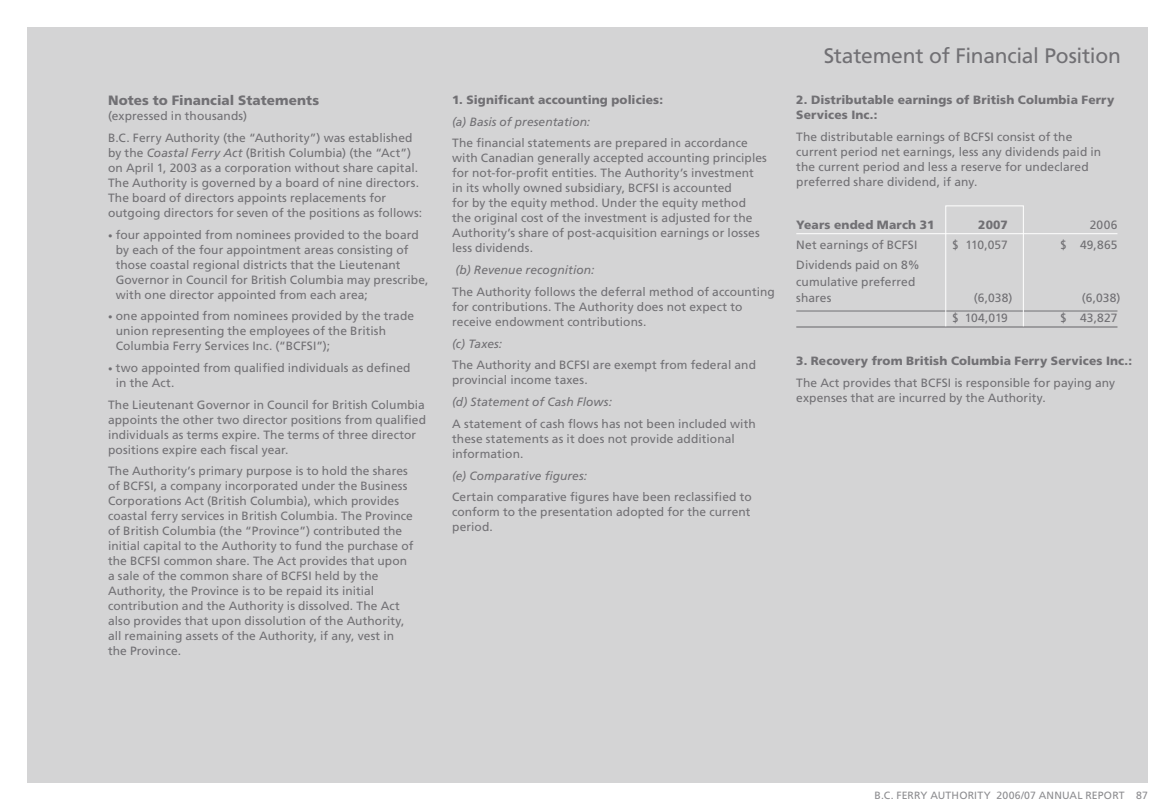
<style>
.page{position:relative;width:1175px;height:810px;background:#fff}
.page>*{position:absolute;margin:0;border:0;box-sizing:border-box;transform-origin:0 0}
.t1{font:21px "Frutiger";letter-spacing:-.015em;color:#717074}
.t2{font:900 13.5px "Frutiger";letter-spacing:.005em;color:#717074}
.t3{font:12px/15px "Frutiger";letter-spacing:.005em;color:#717074}
.t4{font:900 12px/15px "Frutiger";letter-spacing:.01em;color:#717074}
.t5{font:italic 12px "Frutiger";letter-spacing:.005em;color:#717074}
.t6{font:10.5px "Frutiger";letter-spacing:.015em;color:#8d8d90}
.s1{font-style:italic}
.s2{font-size:9px}
</style>
<div class="page">
<div style="left:27px;top:27px;width:1121px;height:756px;background:#d4d4d5"></div>
<hr style="left:796px;top:233px;width:321px;height:1px;background:#fff">
<hr style="left:796px;top:311px;width:321px;height:1px;background:#717074">
<hr style="left:796px;top:326px;width:321px;height:2px;background:#717074">
<div style="left:945px;top:205px;width:78px;height:122px;border:1px solid #fff"></div>
<p class="t2" style="left:108px;top:92px;width:212px">Notes to Financial Statements</p>
<p class="t3" style="left:108px;top:105px;width:306px;line-height:21.8px">(expressed in thousands)<br>B.C. Ferry Authority (the “Authority”) was established</p>
<p class="t3" style="left:108px;top:145px;width:316px">by the <span class="s1">Coastal Ferry Act</span> (British Columbia) (the “Act”) on April 1, 2003 as a corporation without share capital.<br>The Authority is governed by a board of nine directors.<br>The board of directors appoints replacements for outgoing directors for seven of the positions as follows:</p>
<p class="t3" style="left:116px;top:227px;width:314px;text-indent:-8px"><span class="s2">•</span> four appointed from nominees provided to the board by each of the four appointment areas consisting of those coastal regional districts that the Lieutenant Governor in Council for British Columbia may prescribe, with one director appointed from each area;</p>
<p class="t3" style="left:116px;top:308px;width:300px;text-indent:-8px"><span class="s2">•</span> one appointed from nominees provided by the trade union representing the employees of the British<br>Columbia Ferry Services Inc. (“BCFSI”);</p>
<p class="t3" style="left:116px;top:360px;width:296px;text-indent:-8px"><span class="s2">•</span> two appointed from qualified individuals as defined in the Act.</p>
<p class="t3" style="left:108px;top:397px;width:319px">The Lieutenant Governor in Council for British Columbia appoints the other two director positions from qualified individuals as terms expire. The terms of three director positions expire each fiscal year.</p>
<p class="t3" style="left:108px;top:464px;width:307px">The Authority’s primary purpose is to hold the shares of BCFSI, a company incorporated under the Business Corporations Act (British Columbia), which provides coastal ferry services in British Columbia. The Province of British Columbia (the “Province”) contributed the initial capital to the Authority to fund the purchase of the BCFSI common share. The Act provides that upon a sale of the common share of BCFSI held by the Authority, the Province is to be repaid its initial contribution and the Authority is dissolved. The Act also provides that upon dissolution of the Authority, all remaining assets of the Authority, if any, vest in the Province.</p>
<p class="t4" style="left:452px;top:92px;width:212px">1. Significant accounting policies:</p>
<p class="t5" style="left:452px;top:114px;width:140px">(a) Basis of presentation:</p>
<p class="t3" style="left:452px;top:136px;width:316px">The financial statements are prepared in accordance with Canadian generally accepted accounting principles for not-for-profit entities. The Authority’s investment in its wholly owned subsidiary, BCFSI is accounted<br>for by the equity method. Under the equity method the original cost of the investment is adjusted for the Authority’s share of post-acquisition earnings or losses less dividends.</p>
<p class="t5" style="left:455px;top:263px;width:140px">(b) Revenue recognition:</p>
<p class="t3" style="left:452px;top:284px;width:324px">The Authority follows the deferral method of accounting for contributions. The Authority does not expect to receive endowment contributions.</p>
<p class="t5" style="left:452px;top:336px;width:52px">(c) Taxes:</p>
<p class="t3" style="left:452px;top:358px;width:305px">The Authority and BCFSI are exempt from federal and provincial income taxes.</p>
<p class="t5" style="left:452px;top:395px;width:161px">(d) Statement of Cash Flows:</p>
<p class="t3" style="left:452px;top:416px;width:305px">A statement of cash flows has not been included with these statements as it does not provide additional information.</p>
<p class="t5" style="left:452px;top:468px;width:136px">(e) Comparative figures:</p>
<p class="t3" style="left:452px;top:489px;width:301px;text-align:justify">Certain comparative figures have been reclassified to conform to the presentation adopted for the current period.</p>
<h1 class="t1" style="left:824px;top:43px;width:298px">Statement of Financial Position</h1>
<p class="t4" style="left:796px;top:92px;width:319px">2. Distributable earnings of British Columbia Ferry<br>Services Inc.:</p>
<p class="t3" style="left:796px;top:129px;width:306px">The distributable earnings of BCFSI consist of the current period net earnings, less any dividends paid in the current period and less a reserve for undeclared preferred share dividend, if any.</p>
<p class="t4" style="left:796px;top:217px;width:140px">Years ended March 31</p>
<p class="t4" style="left:978px;top:217px;width:31px">2007</p>
<p class="t3" style="left:1089px;top:217px;width:29px">2006</p>
<p class="t3" style="left:796px;top:237px;width:122px">Net earnings of BCFSI</p>
<p class="t3" style="left:952px;top:237px;width:57px">$ 110,057</p>
<p class="t3" style="left:1060px;top:237px;width:59px">$ 49,865</p>
<p class="t3" style="left:796px;top:257px;width:125px;line-height:16.5px">Dividends paid on 8% cumulative preferred shares</p>
<p class="t3" style="left:974px;top:290px;width:40px">(6,038)</p>
<p class="t3" style="left:1082px;top:290px;width:40px">(6,038)</p>
<p class="t3" style="left:952px;top:310px;width:57px">$ 104,019</p>
<p class="t3" style="left:1060px;top:310px;width:59px">$ 43,827</p>
<p class="t4" style="left:796px;top:353px;width:337px">3. Recovery from British Columbia Ferry Services Inc.:</p>
<p class="t3" style="left:796px;top:375px;width:320px">The Act provides that BCFSI is responsible for paying any expenses that are incurred by the Authority.</p>
<p class="t6" style="left:874px;top:789px;width:275px">B.C. FERRY AUTHORITY 2006/07 ANNUAL REPORT 87</p>
</div>
